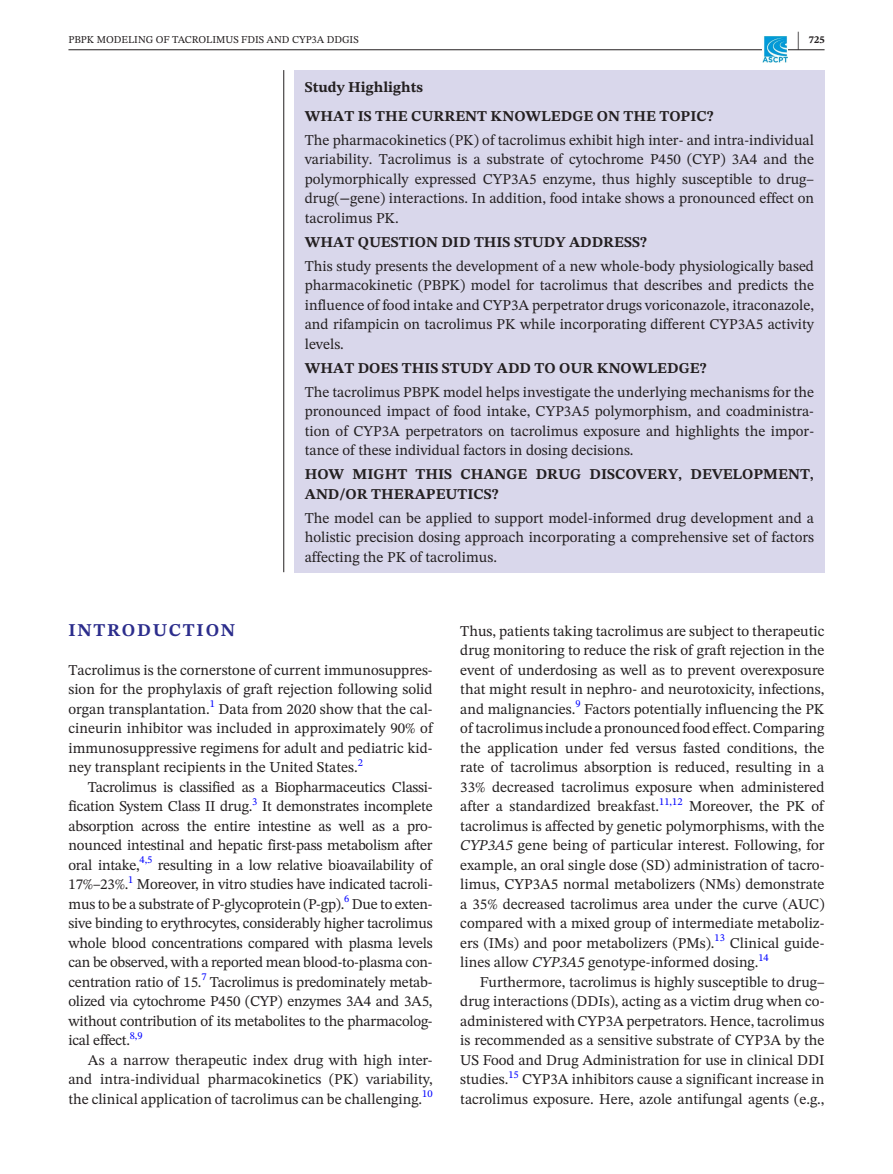
<style>
.page{position:relative;width:893px;height:1174px;background:#fff}
.page>*{position:absolute;margin:0;border:0;box-sizing:border-box;transform-origin:0 0}
.t1{font:700 21px "STIX Two Text";color:#231f20;scale:.42 1}
.t2{font:700 18px "STIX Two Text";letter-spacing:.1em;color:#2c2d8c}
.t3{font:15px/19.5px "STIX Two Text";color:#231f20;text-align:justify}
.t4{font:700 15px/28.5px "STIX Two Text";color:#231f20}
.t5{font:15px/19.5px "STIX Two Text";letter-spacing:-.02em;color:#231f20}
.t6{font:10.5px "STIX Two Text";color:#231f20}
.t7{font:10.5px "STIX Two Text";color:#00f}
.t8{font:700 10.5px "STIX Two Text";color:#231f20}
.s1{font-style:italic}
</style>
<div class="page">
<hr style="left:68px;top:49px;width:756px;height:1px;background:#231f20">
<img style="left:762px;top:37px;width:25px;height:25px">
<div style="left:294px;top:70px;width:530px;height:502px;background:#d9d7eb"></div>
<hr style="left:283px;top:70px;width:1px;height:502px;background:#231f20">
<h1 class="t1" style="left:797px;top:24px;width:8px">|</h1>
<p class="t6" style="left:68px;top:32px;width:292px">PBPK MODELING OF TACROLIMUS FDIS AND CYP3A DDGIS</p>
<p class="t8" style="left:809px;top:32px;width:17px">725</p>
<p class="t4" style="left:305px;top:73px;width:410px">Study Highlights<br>WHAT IS THE CURRENT KNOWLEDGE ON THE TOPIC?</p>
<p class="t3" style="left:305px;top:130px;width:511px">The pharmacokinetics (PK) of tacrolimus exhibit high inter- and intra-individual variability. Tacrolimus is a substrate of cytochrome P450 (CYP) 3A4 and the polymorphically expressed CYP3A5 enzyme, thus highly susceptible to drug– drug(−gene) interactions. In addition, food intake shows a pronounced effect on tacrolimus PK.</p>
<p class="t4" style="left:305px;top:228px;width:344px">WHAT QUESTION DID THIS STUDY ADDRESS?</p>
<p class="t3" style="left:305px;top:256px;width:511px">This study presents the development of a new whole-body physiologically based pharmacokinetic (PBPK) model for tacrolimus that describes and predicts the influence of food intake and CYP3A perpetrator drugs voriconazole, itraconazole, and rifampicin on tacrolimus PK while incorporating different CYP3A5 activity levels.</p>
<p class="t4" style="left:305px;top:354px;width:403px">WHAT DOES THIS STUDY ADD TO OUR KNOWLEDGE?</p>
<p class="t3" style="left:305px;top:382px;width:511px">The tacrolimus PBPK model helps investigate the underlying mechanisms for the pronounced impact of food intake, CYP3A5 polymorphism, and coadministra&shy;tion of CYP3A perpetrators on tacrolimus exposure and highlights the impor&shy;tance of these individual factors in dosing decisions.</p>
<p class="t4" style="left:305px;top:465px;width:511px;line-height:19.5px">HOW MIGHT THIS CHANGE DRUG DISCOVERY, DEVELOPMENT,<br>AND/OR THERAPEUTICS?</p>
<p class="t3" style="left:305px;top:508px;width:511px">The model can be applied to support model-informed drug development and a holistic precision dosing approach incorporating a comprehensive set of factors affecting the PK of tacrolimus.</p>
<p class="t2" style="left:68px;top:617px;width:168px">INTRODUCTION</p>
<p class="t3" style="left:68px;top:660px;width:366px">Tacrolimus is the cornerstone of current immunosuppres&shy;sion for the prophylaxis of graft rejection following solid organ transplantation.</p>
<p class="t7" style="left:210px;top:696px;width:7px">1</p>
<p class="t3" style="left:68px;top:699px;width:366px;text-indent:150px">Data from 2020 show that the cal&shy;cineurin inhibitor was included in approximately 90% of immunosuppressive regimens for adult and pediatric kid&shy;ney transplant recipients in the United States.</p>
<p class="t7" style="left:358px;top:754px;width:7px">2</p>
<p class="t5" style="left:68px;top:777px;width:364px;text-indent:20px">Tacrolimus is classified as a Biopharmaceutics Classi&shy;fication System Class II drug.</p>
<p class="t7" style="left:252px;top:793px;width:7px">3</p>
<p class="t3" style="left:68px;top:796px;width:366px;text-indent:194px">It demonstrates incomplete absorption across the entire intestine as well as a pro&shy;nounced intestinal and hepatic first-pass metabolism after oral intake,</p>
<p class="t7" style="left:140px;top:852px;width:14px">4,5</p>
<p class="t3" style="left:158px;top:855px;width:275px">resulting in a low relative bioavailability of</p>
<p class="t7" style="left:128px;top:871px;width:7px">1</p>
<p class="t3" style="left:68px;top:874px;width:366px;text-indent:68px">Moreover, in vitro studies have indicated tacroli&shy;mus to be a substrate of P-glycoprotein (P-gp).</p>
<p class="t3" style="left:68px;top:874px;width:62px">17%–23%.</p>
<p class="t7" style="left:344px;top:891px;width:7px">6</p>
<p class="t3" style="left:68px;top:894px;width:366px;text-indent:283px">Due to exten&shy;sive binding to erythrocytes, considerably higher tacrolimus whole blood concentrations compared with plasma levels can be observed, with a reported mean blood-to-plasma con&shy;centration ratio of 15.</p>
<p class="t7" style="left:201px;top:969px;width:7px">7</p>
<p class="t3" style="left:68px;top:972px;width:366px;text-indent:142px">Tacrolimus is predominately metab&shy;olized via cytochrome P450 (CYP) enzymes 3A4 and 3A5, without contribution of its metabolites to the pharmacolog&shy;ical effect.</p>
<p class="t7" style="left:130px;top:1027px;width:14px">8,9</p>
<p class="t3" style="left:68px;top:1050px;width:366px;text-indent:19px">As a narrow therapeutic index drug with high inter&shy;and intra-individual pharmacokinetics (PK) variability, the clinical application of tacrolimus can be challenging.</p>
<p class="t7" style="left:422px;top:1086px;width:12px">10</p>
<p class="t3" style="left:460px;top:621px;width:366px">Thus, patients taking tacrolimus are subject to therapeutic drug monitoring to reduce the risk of graft rejection in the event of underdosing as well as to prevent overexposure that might result in nephro- and neurotoxicity, infections, and malignancies.<sup>9</sup> Factors potentially influencing the PK of tacrolimus include a pronounced food effect. Comparing the application under fed versus fasted conditions, the rate of tacrolimus absorption is reduced, resulting in a 33% decreased tacrolimus exposure when administered after a standardized breakfast.</p>
<p class="t7" style="left:659px;top:793px;width:25px">11,12</p>
<p class="t3" style="left:460px;top:796px;width:366px;text-indent:229px">Moreover, the PK of tacrolimus is affected by genetic polymorphisms, with the <span class="s1">CYP3A5</span> gene being of particular interest. Following, for example, an oral single dose (SD) administration of tacro&shy;limus, CYP3A5 normal metabolizers (NMs) demonstrate a 35% decreased tacrolimus area under the curve (AUC) compared with a mixed group of intermediate metaboliz&shy;ers (IMs) and poor metabolizers (PMs).</p>
<p class="t7" style="left:715px;top:930px;width:12px">13</p>
<p class="t3" style="left:460px;top:933px;width:366px;text-indent:270px">Clinical guide&shy;lines allow <span class="s1">CYP3A5</span> genotype-informed dosing.</p>
<p class="t7" style="left:758px;top:949px;width:12px">14</p>
<p class="t3" style="left:460px;top:972px;width:366px;text-indent:20px">Furthermore, tacrolimus is highly susceptible to drug– drug interactions (DDIs), acting as a victim drug when co&shy;administered with CYP3A perpetrators. Hence, tacrolimus is recommended as a sensitive substrate of CYP3A by the US Food and Drug Administration for use in clinical DDI studies.</p>
<p class="t7" style="left:508px;top:1066px;width:12px">15</p>
<p class="t3" style="left:460px;top:1069px;width:366px;text-align:right">CYP3A inhibitors cause a significant increase in tacrolimus exposure. Here, azole antifungal agents (e.g.,</p>
</div>
